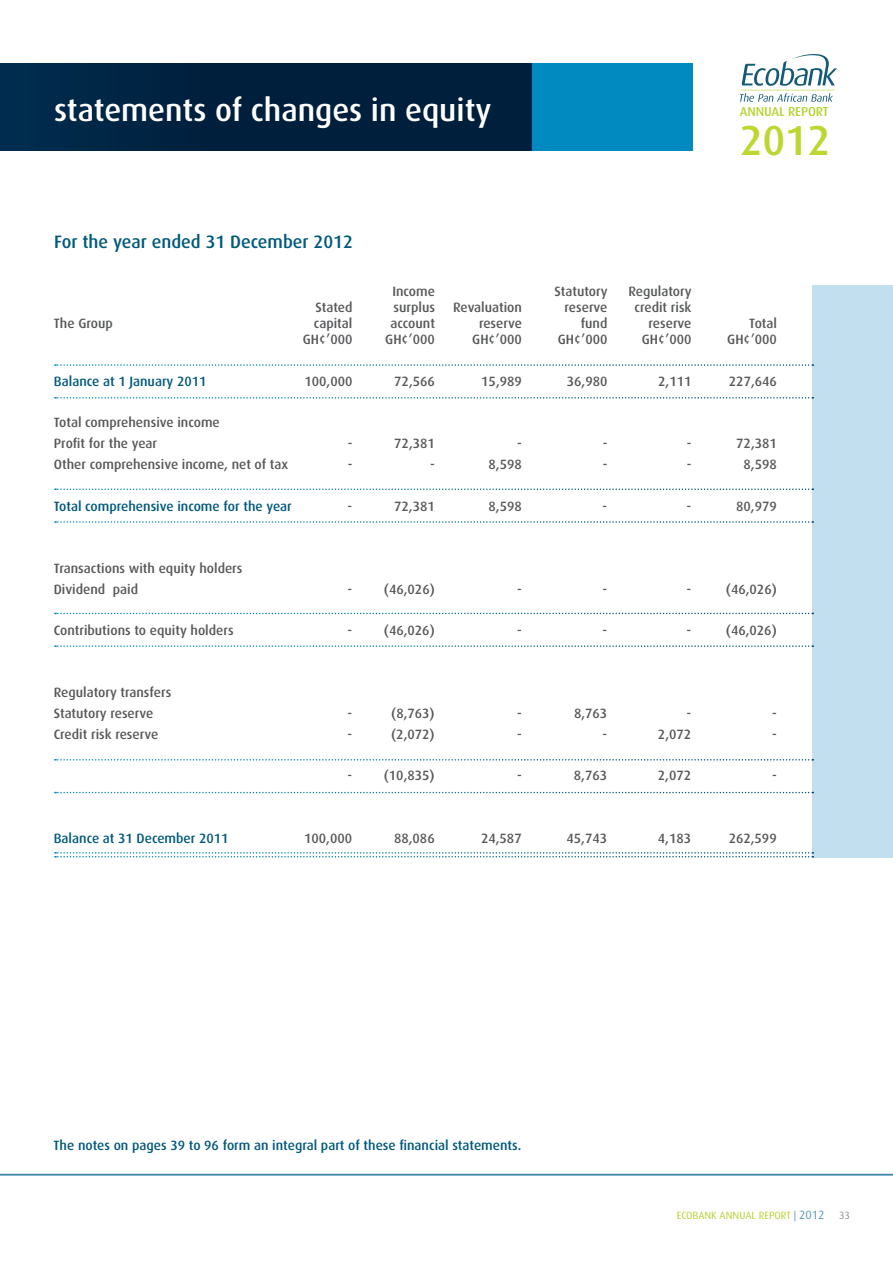
<style>
.page{position:relative;width:893px;height:1263px;background:#fff}
.page>*{position:absolute;margin:0;border:0;box-sizing:border-box;transform-origin:0 0}
.t1{font:500 42px "Dax";color:#bed630}
.t2{font:500 31.5px "Dax";color:#fff}
.t3{font:500 18px "Dax";color:#00597c}
.t4{font:500 13.5px/20.7px "Dax";color:#57585a}
.t5{font:500 13.5px "Dax";color:#00597c}
.t6{font:500 13.05px "Dax";letter-spacing:-.01em;color:#b5d334}
.t7{font:10.5px "Dax";color:#b5d334}
.t8{font:10.5px "Dax";color:#939598}
.s1{color:#5c98b5}
.s2{font-size:12px;color:#5c98b5}
</style>
<div class="page">
<hr style="left:0;top:1174px;width:893px;height:1px;background:#3f89a8">
<svg style="left:742px;top:54px;width:95px;height:32px"></svg>
<svg style="left:740px;top:93px;width:93px;height:9px"></svg>
<hr style="left:741px;top:90px;width:93px;height:1px;background:#b5d334">
<div style="left:531px;top:63px;width:162px;height:88px;background:#008ac0"></div>
<div style="left:0;top:63px;width:531px;height:88px;background:linear-gradient(to right,#002848,#001c37)"></div>
<svg style="left:55px;top:397px;width:758px;height:2px"></svg>
<svg style="left:55px;top:521px;width:758px;height:2px"></svg>
<svg style="left:55px;top:645px;width:758px;height:2px"></svg>
<svg style="left:55px;top:852px;width:758px;height:5px"></svg>
<svg style="left:55px;top:792px;width:758px;height:1px"></svg>
<svg style="left:55px;top:364px;width:758px;height:2px"></svg>
<svg style="left:55px;top:488px;width:758px;height:2px"></svg>
<svg style="left:55px;top:613px;width:758px;height:1px"></svg>
<svg style="left:55px;top:759px;width:758px;height:1px"></svg>
<div style="left:813px;top:285px;width:80px;height:572px;background:#c2dfef"></div>
<h2 class="t2" style="left:54px;top:93px;width:439px">statements of changes in equity</h2>
<h3 class="t3" style="left:54px;top:231px;width:300px">For the year ended 31 December 2012</h3>
<p class="t4" style="left:392px;top:281px;width:44px">Income</p>
<p class="t4" style="left:554px;top:281px;width:55px">Statutory</p>
<p class="t4" style="left:628px;top:281px;width:65px">Regulatory</p>
<p class="t4" style="left:315px;top:297px;width:39px">Stated</p>
<p class="t4" style="left:393px;top:297px;width:43px">surplus</p>
<p class="t4" style="left:453px;top:297px;width:70px">Revaluation</p>
<p class="t4" style="left:565px;top:297px;width:44px">reserve</p>
<p class="t4" style="left:634px;top:297px;width:59px">credit risk</p>
<p class="t6" style="left:740px;top:104px;width:90px">ANNUAL REPORT</p>
<h1 class="t1" style="left:740px;top:117px;width:92px">2012</h1>
<p class="t4" style="left:54px;top:313px;width:60px">The Group</p>
<p class="t4" style="left:314px;top:313px;width:40px">capital</p>
<p class="t4" style="left:391px;top:313px;width:46px">account</p>
<p class="t4" style="left:479px;top:313px;width:44px">reserve</p>
<p class="t4" style="left:581px;top:313px;width:28px">fund</p>
<p class="t4" style="left:649px;top:313px;width:44px">reserve</p>
<p class="t4" style="left:749px;top:313px;width:29px">Total</p>
<p class="t4" style="left:303px;top:330px;width:51px">GH¢’000</p>
<p class="t4" style="left:385px;top:330px;width:51px">GH¢’000</p>
<p class="t4" style="left:472px;top:330px;width:51px">GH¢’000</p>
<p class="t4" style="left:558px;top:330px;width:51px">GH¢’000</p>
<p class="t4" style="left:642px;top:330px;width:51px">GH¢’000</p>
<p class="t4" style="left:727px;top:330px;width:51px">GH¢’000</p>
<p class="t5" style="left:54px;top:374px;width:154px">Balance at 1 January 2011</p>
<p class="t4" style="left:304px;top:371px;width:50px">100,000</p>
<p class="t4" style="left:394px;top:371px;width:42px">72,566</p>
<p class="t4" style="left:481px;top:371px;width:42px">15,989</p>
<p class="t4" style="left:567px;top:371px;width:42px">36,980</p>
<p class="t4" style="left:658px;top:371px;width:35px">2,111</p>
<p class="t4" style="left:729px;top:371px;width:50px">227,646</p>
<p class="t4" style="left:54px;top:413px;width:167px">Total comprehensive income<br>Profit for the year</p>
<p class="t4" style="left:348px;top:433px;width:6px">-</p>
<p class="t4" style="left:394px;top:433px;width:42px">72,381</p>
<p class="t4" style="left:517px;top:433px;width:6px">-</p>
<p class="t4" style="left:603px;top:433px;width:6px">-</p>
<p class="t4" style="left:687px;top:433px;width:6px">-</p>
<p class="t4" style="left:736px;top:433px;width:42px">72,381</p>
<p class="t4" style="left:54px;top:454px;width:236px">Other comprehensive income, net of tax</p>
<p class="t4" style="left:348px;top:454px;width:6px">-</p>
<p class="t4" style="left:430px;top:454px;width:6px">-</p>
<p class="t4" style="left:489px;top:454px;width:35px">8,598</p>
<p class="t4" style="left:603px;top:454px;width:6px">-</p>
<p class="t4" style="left:687px;top:454px;width:6px">-</p>
<p class="t4" style="left:744px;top:454px;width:35px">8,598</p>
<p class="t5" style="left:54px;top:498px;width:239px">Total comprehensive income for the year</p>
<p class="t4" style="left:348px;top:496px;width:6px">-</p>
<p class="t4" style="left:394px;top:496px;width:42px">72,381</p>
<p class="t4" style="left:489px;top:496px;width:35px">8,598</p>
<p class="t4" style="left:603px;top:496px;width:6px">-</p>
<p class="t4" style="left:687px;top:496px;width:6px">-</p>
<p class="t4" style="left:736px;top:496px;width:42px">80,979</p>
<p class="t4" style="left:54px;top:558px;width:190px">Transactions with equity holders<br>Dividend paid</p>
<p class="t4" style="left:348px;top:579px;width:89px">- (46,026)</p>
<p class="t4" style="left:517px;top:579px;width:6px">-</p>
<p class="t4" style="left:603px;top:579px;width:6px">-</p>
<p class="t4" style="left:687px;top:579px;width:6px">-</p>
<p class="t4" style="left:726px;top:579px;width:52px">(46,026)</p>
<p class="t4" style="left:54px;top:620px;width:181px">Contributions to equity holders</p>
<p class="t4" style="left:348px;top:620px;width:89px">- (46,026)</p>
<p class="t4" style="left:517px;top:620px;width:6px">-</p>
<p class="t4" style="left:603px;top:620px;width:6px">-</p>
<p class="t4" style="left:687px;top:620px;width:6px">-</p>
<p class="t4" style="left:726px;top:620px;width:52px">(46,026)</p>
<p class="t4" style="left:54px;top:682px;width:119px">Regulatory transfers<br>Statutory reserve</p>
<p class="t4" style="left:348px;top:703px;width:6px">-</p>
<p class="t4" style="left:391px;top:703px;width:45px">(8,763)</p>
<p class="t4" style="left:517px;top:703px;width:6px">-</p>
<p class="t4" style="left:574px;top:703px;width:35px">8,763</p>
<p class="t4" style="left:687px;top:703px;width:6px">-</p>
<p class="t4" style="left:772px;top:703px;width:6px">-</p>
<p class="t4" style="left:54px;top:724px;width:106px">Credit risk reserve</p>
<p class="t4" style="left:348px;top:724px;width:6px">-</p>
<p class="t4" style="left:391px;top:724px;width:45px">(2,072)</p>
<p class="t4" style="left:517px;top:724px;width:6px">-</p>
<p class="t4" style="left:602px;top:724px;width:6px">-</p>
<p class="t4" style="left:658px;top:724px;width:35px">2,072</p>
<p class="t4" style="left:772px;top:724px;width:6px">-</p>
<p class="t4" style="left:347px;top:765px;width:89px">- (10,835)</p>
<p class="t4" style="left:517px;top:765px;width:6px">-</p>
<p class="t4" style="left:574px;top:765px;width:35px">8,763</p>
<p class="t4" style="left:658px;top:765px;width:35px">2,072</p>
<p class="t4" style="left:772px;top:765px;width:6px">-</p>
<p class="t5" style="left:54px;top:830px;width:176px">Balance at 31 December 2011</p>
<p class="t4" style="left:304px;top:828px;width:50px">100,000</p>
<p class="t4" style="left:394px;top:828px;width:42px">88,086</p>
<p class="t4" style="left:481px;top:828px;width:42px">24,587</p>
<p class="t4" style="left:567px;top:828px;width:42px">45,743</p>
<p class="t4" style="left:658px;top:828px;width:35px">4,183</p>
<p class="t4" style="left:729px;top:828px;width:50px">262,599</p>
<p class="t5" style="left:54px;top:1138px;width:469px">The notes on pages 39 to 96 form an integral part of these financial statements.</p>
<p class="t7" style="left:677px;top:1209px;width:149px">ECOBANK ANNUAL REPORT <span class="s1">|</span> <span class="s2">2012</span></p>
<p class="t8" style="left:839px;top:1209px;width:13px">33</p>
</div>
